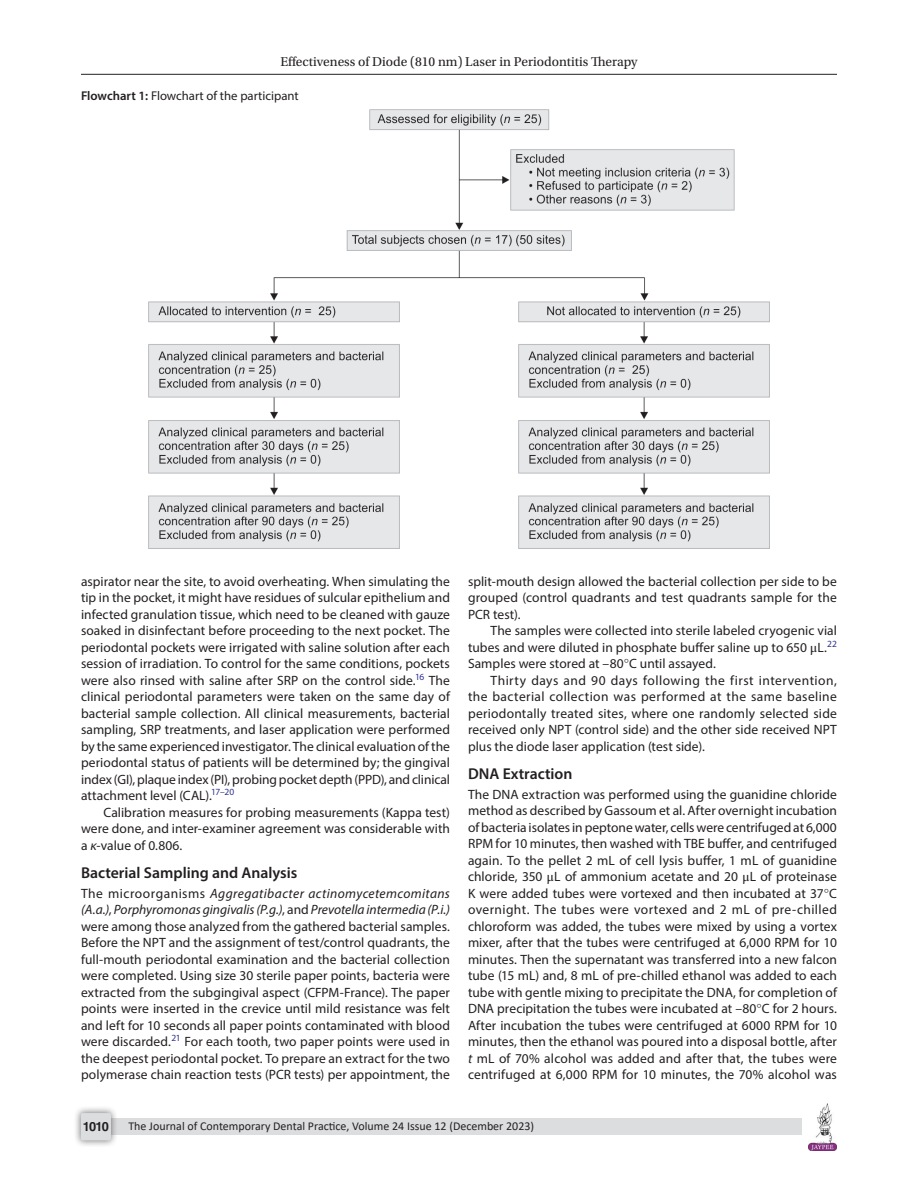
<style>
.page{position:relative;width:918px;height:1188px;background:#fff}
.page>*{position:absolute;margin:0;border:0;box-sizing:border-box;transform-origin:0 0}
.Head-2{font:600 15.75px "Myriad Pro";color:#231f20}
.Para-NoIndent{font:13.5px/16.5px "Myriad Pro";letter-spacing:.01em;color:#231f20;text-align:justify}
.Para-Indent{font:13.5px/16.5px "Myriad Pro";color:#231f20;text-align:justify}
.t1{font:13.5px "Utopia Std";color:#231f20}
.FigCaption{font:12.75px "Myriad Pro";color:#231f20}
.t2{font:700 12.75px "Helvetica LT Std";color:#231f20}
.t3{font:12px "Calibri";color:#231f20}
.s1{font-weight:600}
.s2{font-style:italic}
.s3{font-family:"STIX General"}
</style>
<div class="page">
<hr style="left:81px;top:74px;width:756px;height:1px;background:#231f20">
<div style="left:96px;top:1119px;width:706px;height:16px;background:#dcdddf"></div>
<div style="left:73px;top:1106px;width:45px;height:41px;background:#231f20;opacity:.61"></div>
<div style="left:81px;top:1113px;width:30px;height:27px;background:#dcdddf;border-radius:2px"></div>
<img style="left:808px;top:1103px;width:29px;height:48px">
<img style="left:149px;top:109px;width:620px;height:440px">
<p class="t1" style="left:280px;top:55px;width:359px">Effectiveness of Diode (810 nm) Laser in Periodontitis Therapy</p>
<p class="FigCaption" style="left:81px;top:87px;width:219px"><span class="s1">Flowchart 1:</span> Flowchart of the participant</p>
<p class="Para-Indent" style="left:81px;top:573px;width:371px">aspirator near the site, to avoid overheating. When simulating the tip in the pocket, it might have residues of sulcular epithelium and infected granulation tissue, which need to be cleaned with gauze soaked in disinfectant before proceeding to the next pocket. The periodontal pockets were irrigated with saline solution after each session of irradiation. To control for the same conditions, pockets were also rinsed with saline after SRP on the control side.<sup>16</sup> The clinical periodontal parameters were taken on the same day of bacterial sample collection. All clinical measurements, bacterial sampling, SRP treatments, and laser application were performed by the same experienced investigator. The clinical evaluation of the periodontal status of patients will be determined by; the gingival index (GI), plaque index (PI), probing pocket depth (PPD), and clinical attachment level (CAL).<sup>17–20</sup></p>
<p class="Para-Indent" style="left:81px;top:804px;width:371px;text-indent:22px">Calibration measures for probing measurements (Kappa test) were done, and inter-examiner agreement was considerable with a <span class="s2">κ</span>-value of 0.806.</p>
<p class="Head-2" style="left:81px;top:863px;width:218px">Bacterial Sampling and Analysis</p>
<p class="Para-NoIndent" style="left:81px;top:885px;width:371px">The microorganisms <span class="s2">Aggregatibacter actinomycetemcomitans (A.a</span>.<span class="s2">)</span>, <span class="s2">Porphyromonas gingivalis (P.g.)</span>, and <span class="s2">Prevotella intermedia (P.i.) </span>were among those analyzed from the gathered bacterial samples.<br>Before the NPT and the assignment of test/control quadrants, the full-mouth periodontal examination and the bacterial collection were completed. Using size 30 sterile paper points, bacteria were extracted from the subgingival aspect (CFPM-France). The paper points were inserted in the crevice until mild resistance was felt and left for 10 seconds all paper points contaminated with blood were discarded.<sup>21</sup> For each tooth, two paper points were used in the deepest periodontal pocket. To prepare an extract for the two polymerase chain reaction tests (PCR tests) per appointment, the</p>
<p class="Para-NoIndent" style="left:468px;top:573px;width:370px">split-mouth design allowed the bacterial collection per side to be grouped (control quadrants and test quadrants sample for the PCR test).</p>
<p class="Para-Indent" style="left:468px;top:622px;width:371px;text-indent:22px">The samples were collected into sterile labeled cryogenic vial tubes and were diluted in phosphate buffer saline up to 650 <span class="s3">μ</span>L.<sup>22<br></sup>Samples were stored at –80<span class="s3">°</span>C until assayed.</p>
<p class="Para-Indent" style="left:468px;top:672px;width:370px;text-indent:22px">Thirty days and 90 days following the first intervention, the bacterial collection was performed at the same baseline periodontally treated sites, where one randomly selected side received only NPT (control side) and the other side received NPT plus the diode laser application (test side).</p>
<p class="Head-2" style="left:468px;top:764px;width:106px">DNA Extraction</p>
<p class="Para-NoIndent" style="left:468px;top:786px;width:371px">The DNA extraction was performed using the guanidine chloride method as described by Gassoum et al. After overnight incubation of bacteria isolates in peptone water, cells were centrifuged at 6,000<br>RPM for 10 minutes, then washed with TBE buffer, and centrifuged again. To the pellet 2 mL of cell lysis buffer, 1 mL of guanidine chloride, 350 <span class="s3">μ</span>L of ammonium acetate and 20 <span class="s3">μ</span>L of proteinase K were added tubes were vortexed and then incubated at 37<span class="s3">°</span>C overnight. The tubes were vortexed and 2 mL of pre-chilled chloroform was added, the tubes were mixed by using a vortex mixer, after that the tubes were centrifuged at 6,000 RPM for 10 minutes. Then the supernatant was transferred into a new falcon tube (15 mL) and, 8 mL of pre-chilled ethanol was added to each tube with gentle mixing to precipitate the DNA, for completion of DNA precipitation the tubes were incubated at –80<span class="s3">°</span>C for 2 hours.<br>After incubation the tubes were centrifuged at 6000 RPM for 10 minutes, then the ethanol was poured into a disposal bottle, after <span class="s2">t</span> mL of 70% alcohol was added and after that, the tubes were centrifuged at 6,000 RPM for 10 minutes, the 70% alcohol was</p>
<p class="t2" style="left:83px;top:1119px;width:28px">1010</p>
<p class="t3" style="left:128px;top:1117px;width:407px">The Journal of Contemporary Dental Practice, Volume 24 Issue 12 (December 2023)</p>
</div>
